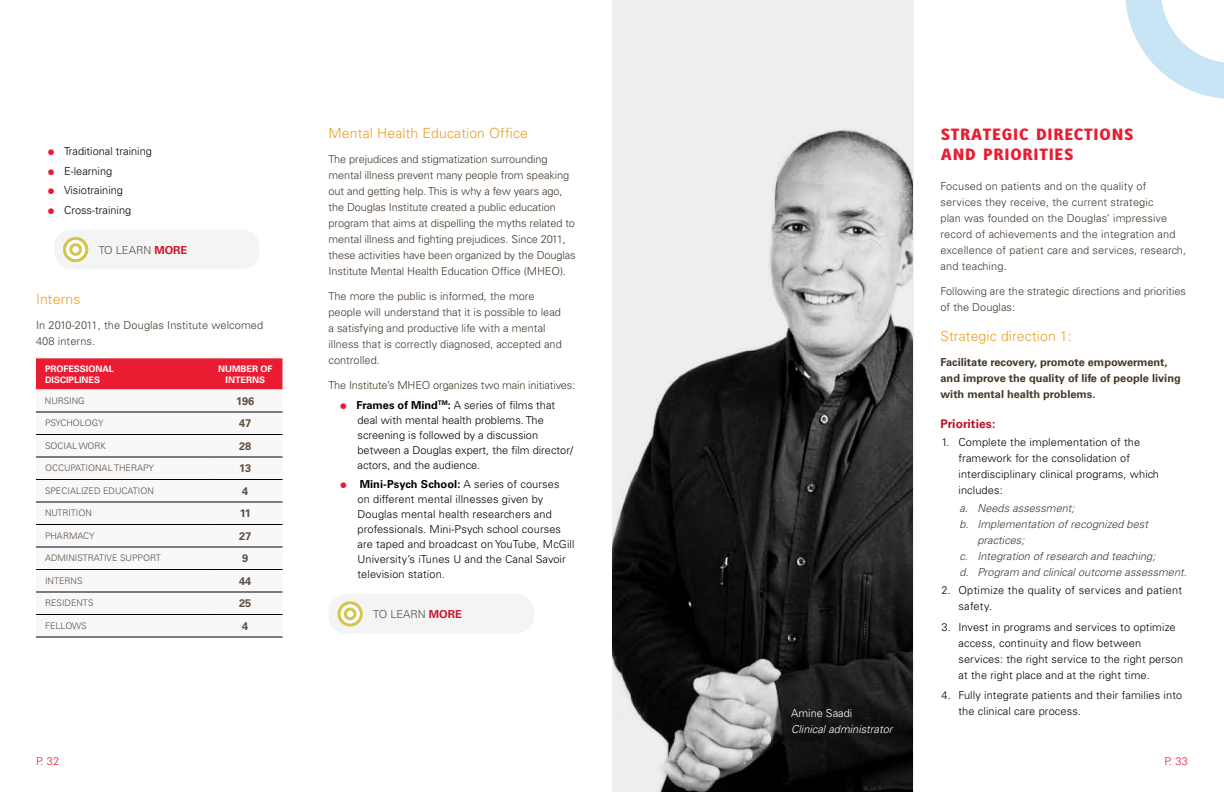
<style>
.page{position:relative;width:1224px;height:792px;background:#fff}
.page>*{position:absolute;margin:0;border:0;box-sizing:border-box;transform-origin:0 0}
.t1{font:800 16px/20px "Karbid";letter-spacing:.01em;color:#ea1c31}
.t2{font:300 14px "Univers";letter-spacing:.01em;color:#ec9f23}
.t3{font:700 12px "Univers";letter-spacing:.01em;color:#b81224}
.t4{font:300 11px/16px "Univers";color:#45382b}
.t5{font:300 11px/15px "Univers";letter-spacing:.01em;color:#000}
.t6{font:italic 300 11px "Univers";color:#45382b}
.t7{font:700 11px/16px "Univers";color:#45382b}
.t8{font:italic 300 11px "Univers";color:#fff}
.t9{font:700 11px "Univers";color:#5e4d3e}
.t10{font:300 11px "Univers";color:#5e4d3e}
.t11{font:300 11px "Univers";color:#fff}
.t12{font:300 11px "Univers";color:#ea1c31}
.t13{font:700 11px "Univers";color:#cb172a}
.t14{font:300 9px "Univers";color:#5e4d3e}
.t15{font:700 9px/10.8px "Univers";color:#fff}
.s1{font-size:16px;color:#ea1c31}
.s2{font-weight:700}
</style>
<div class="page">
<div style="left:612px;top:0;width:302px;height:792px;background:#f1efed"></div>
<div style="left:328px;top:594px;width:206px;height:40px;background:#f3f4f4;border-radius:18px"></div>
<svg style="left:338px;top:601px;width:25px;height:26px"></svg>
<div style="left:36px;top:358px;width:246px;height:32px;background:#ea1c31"></div>
<svg style="left:36px;top:411px;width:246px;height:226px"></svg>
<hr style="left:208px;top:434px;width:74px;height:1px;background:#000">
<hr style="left:208px;top:457px;width:74px;height:1px;background:#000">
<hr style="left:36px;top:479px;width:172px;height:1px;background:#000">
<hr style="left:208px;top:479px;width:74px;height:1px;background:#000">
<hr style="left:208px;top:502px;width:74px;height:1px;background:#000">
<hr style="left:36px;top:524px;width:172px;height:1px;background:#000">
<hr style="left:208px;top:412px;width:74px;height:1px;background:#000">
<hr style="left:208px;top:524px;width:74px;height:1px;background:#000">
<hr style="left:36px;top:412px;width:172px;height:1px;background:#000">
<hr style="left:36px;top:434px;width:172px;height:1px;background:#000">
<hr style="left:36px;top:457px;width:172px;height:1px;background:#000">
<hr style="left:36px;top:502px;width:172px;height:1px;background:#000">
<hr style="left:36px;top:547px;width:172px;height:1px;background:#000">
<hr style="left:36px;top:569px;width:172px;height:1px;background:#000">
<hr style="left:36px;top:592px;width:172px;height:1px;background:#000">
<hr style="left:36px;top:614px;width:172px;height:1px;background:#000">
<hr style="left:36px;top:637px;width:172px;height:1px;background:#000">
<hr style="left:208px;top:547px;width:74px;height:1px;background:#000">
<hr style="left:208px;top:569px;width:74px;height:1px;background:#000">
<hr style="left:208px;top:592px;width:74px;height:1px;background:#000">
<hr style="left:208px;top:614px;width:74px;height:1px;background:#000">
<hr style="left:208px;top:637px;width:74px;height:1px;background:#000">
<div style="left:54px;top:230px;width:206px;height:39px;background:#f3f4f4;border-radius:18px"></div>
<svg style="left:63px;top:237px;width:25px;height:25px"></svg>
<svg style="left:1125px;top:0;width:99px;height:99px"></svg>
<img style="left:612px;top:129px;width:301px;height:663px">
<p class="t5" style="left:47px;top:144px;width:106px"><span class="s1">•</span> Traditional training</p>
<p class="t5" style="left:47px;top:163px;width:67px"><span class="s1">•</span> E-learning</p>
<p class="t5" style="left:47px;top:183px;width:78px"><span class="s1">•</span> Visiotraining</p>
<p class="t5" style="left:47px;top:202px;width:86px"><span class="s1">•</span> Cross-training</p>
<p class="t10" style="left:99px;top:243px;width:25px">to learn</p>
<p class="t13" style="left:154px;top:243px;width:34px">More</p>
<p class="t2" style="left:36px;top:291px;width:46px">Interns</p>
<p class="t4" style="left:36px;top:317px;width:229px">In 2010-2011, the Douglas Institute welcomed<br>408 interns.</p>
<p class="t15" style="left:45px;top:363px;width:13px">Prof</p>
<p class="t15" style="left:68px;top:363px;width:12px">essio</p>
<p class="t15" style="left:95px;top:363px;width:14px">nal</p>
<p class="t15" style="left:45px;top:374px;width:6px">discipli</p>
<p class="t15" style="left:82px;top:374px;width:19px">nes</p>
<p class="t15" style="left:226px;top:363px;width:42px;text-indent:21px">er of interns</p>
<p class="t15" style="left:218px;top:363px;width:8px">Numb</p>
<p class="t14" style="left:45px;top:395px;width:13px">Nursing</p>
<p class="t9" style="left:236px;top:394px;width:20px">196</p>
<p class="t14" style="left:45px;top:418px;width:13px">Psychology</p>
<p class="t9" style="left:239px;top:417px;width:14px">47</p>
<p class="t14" style="left:45px;top:440px;width:12px">Social</p>
<p class="t14" style="left:79px;top:440px;width:8px">work</p>
<p class="t9" style="left:239px;top:439px;width:14px">28</p>
<p class="t14" style="left:45px;top:463px;width:14px">Occupational</p>
<p class="t14" style="left:114px;top:463px;width:7px">therapy</p>
<p class="t9" style="left:239px;top:462px;width:14px">13</p>
<p class="t14" style="left:45px;top:485px;width:12px">Specialized</p>
<p class="t14" style="left:103px;top:485px;width:7px">education</p>
<p class="t9" style="left:242px;top:484px;width:8px">4</p>
<p class="t14" style="left:45px;top:508px;width:13px">Nutrition</p>
<p class="t9" style="left:240px;top:507px;width:13px">11</p>
<p class="t14" style="left:45px;top:530px;width:13px">Pharmacy</p>
<p class="t9" style="left:239px;top:529px;width:14px">27</p>
<p class="t14" style="left:45px;top:553px;width:13px">Administrative</p>
<p class="t14" style="left:120px;top:553px;width:7px">support</p>
<p class="t9" style="left:242px;top:552px;width:8px">9</p>
<p class="t14" style="left:45px;top:575px;width:10px">Interns</p>
<p class="t9" style="left:239px;top:574px;width:14px">44</p>
<p class="t14" style="left:45px;top:598px;width:13px">Residents</p>
<p class="t9" style="left:239px;top:597px;width:14px">25</p>
<p class="t14" style="left:45px;top:620px;width:12px">Fellows</p>
<p class="t9" style="left:242px;top:619px;width:8px">4</p>
<p class="t2" style="left:328px;top:125px;width:201px">Mental Health Education Office</p>
<p class="t4" style="left:328px;top:151px;width:249px">The prejudices and stigmatization surrounding mental illness prevent many people from speaking out and getting help. This is why a few years ago, the Douglas Institute created a public education program that aims at dispelling the myths related to mental illness and fighting prejudices. Since 2011, these activities have been organized by the Douglas Institute Mental Health Education Office (MHEO).</p>
<p class="t4" style="left:328px;top:288px;width:235px">The more the public is informed, the more people will understand that it is possible to lead a satisfying and productive life with a mental illness that is correctly diagnosed, accepted and controlled.</p>
<p class="t4" style="left:328px;top:377px;width:248px">The Institute’s MHEO organizes two main initiatives:</p>
<p class="t5" style="left:358px;top:397px;width:217px;text-indent:-18px"><span class="s1">•</span> <span class="s2">Frames of Mind</span><sup>TM</sup><span class="s2">:</span> A series of films that deal with mental health problems. The screening is followed by a discussion between a Douglas expert, the film director/ actors, and the audience.</p>
<p class="t5" style="left:358px;top:477px;width:219px;text-indent:-18px"><span class="s1">•</span> <span class="s2">Mini-Psych School:</span> A series of courses on different mental illnesses given by Douglas mental health researchers and professionals. Mini-Psych school courses are taped and broadcast on YouTube, McGill University’s iTunes U and the Canal Savoir television station.</p>
<p class="t10" style="left:373px;top:607px;width:25px">to learn</p>
<p class="t13" style="left:429px;top:608px;width:34px">More</p>
<h1 class="t1" style="left:940px;top:124px;width:195px">STRATEGIC DIRECTIONS<br>AND PRIORITIES</h1>
<p class="t4" style="left:940px;top:178px;width:247px">Focused on patients and on the quality of services they receive, the current strategic<br>plan was founded on the Douglas’ impressive record of achievements and the integration and excellence of patient care and services, research, and teaching.</p>
<p class="t4" style="left:940px;top:283px;width:247px">Following are the strategic directions and priorities of the Douglas:</p>
<p class="t2" style="left:940px;top:328px;width:133px">Strategic direction 1:</p>
<p class="t7" style="left:940px;top:354px;width:242px">Facilitate recovery, promote empowerment, and improve the quality of life of people living with mental health problems.</p>
<p class="t3" style="left:941px;top:417px;width:56px">Priorities:</p>
<p class="t5" style="left:958px;top:434px;width:202px;line-height:16px;text-indent:-17px">1. Complete the implementation of the framework for the consolidation of interdisciplinary clinical programs, which includes:</p>
<p class="t6" style="left:959px;top:502px;width:117px">a. Needs assessment;</p>
<p class="t6" style="left:959px;top:518px;width:190px">b. Implementation of recognized best</p>
<p class="t6" style="left:977px;top:534px;width:49px">practices;</p>
<p class="t6" style="left:959px;top:550px;width:198px">c. Integration of research and teaching;</p>
<p class="t6" style="left:959px;top:566px;width:229px">d. Program and clinical outcome assessment.</p>
<p class="t5" style="left:958px;top:582px;width:225px;line-height:16px;text-indent:-17px">2. Optimize the quality of services and patient safety.</p>
<p class="t5" style="left:958px;top:619px;width:226px;line-height:16px;text-indent:-17px">3. Invest in programs and services to optimize access, continuity and flow between services: the right service to the right person at the right place and at the right time.</p>
<p class="t5" style="left:941px;top:688px;width:242px">4. Fully integrate patients and their families into</p>
<p class="t11" style="left:791px;top:706px;width:63px">Amine Saadi</p>
<p class="t5" style="left:958px;top:704px;width:124px">the clinical care process.</p>
<p class="t8" style="left:791px;top:722px;width:103px">Clinical administrator</p>
<p class="t12" style="left:36px;top:754px;width:25px">P. 32</p>
<p class="t12" style="left:1165px;top:754px;width:25px">P. 33</p>
</div>
